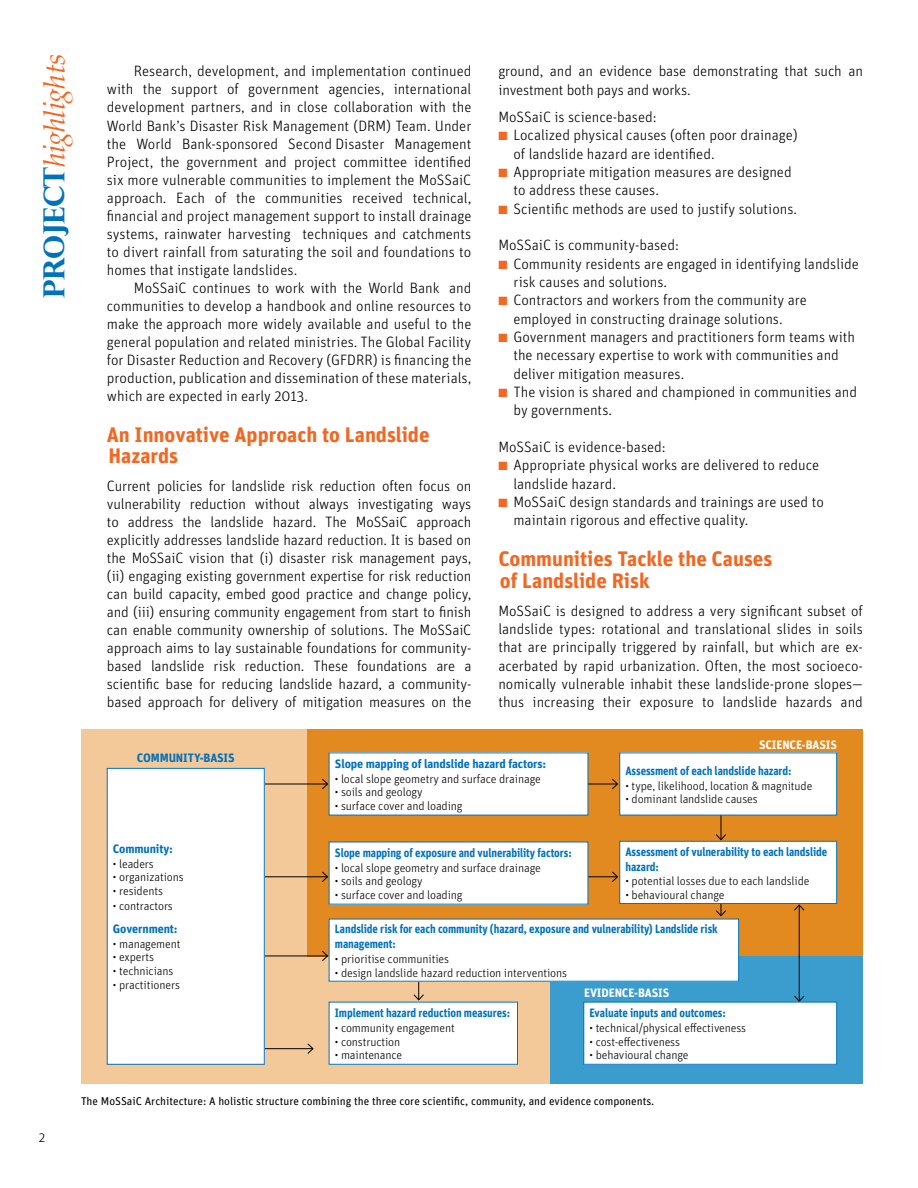
<style>
.page{position:relative;width:918px;height:1188px;background:#fff}
.page>*{position:absolute;margin:0;border:0;box-sizing:border-box;transform-origin:0 0}
.t1{font:italic 29.25px "Palatino";letter-spacing:-.02em;color:#f26722}
.t2{font:700 21px/21px "Unit";color:#f26722}
.t3{font:300 15px/18px "Unit";color:#000}
.t4{font:300 13.5px "Unit";color:#000}
.t5{font:300 12.15px "Unit";letter-spacing:-.01em;color:#000}
.t6{font:700 12.15px/14.9px "Unit";letter-spacing:-.01em;color:#0072bc;scale:.9 1}
.t7{font:700 12.15px "Unit";letter-spacing:-.01em;color:#0072bc}
.t8{font:700 12.15px "Unit";letter-spacing:-.01em;color:#fff}
.t9{font:11.25px "Unit";color:#000}
.s1{font-family:"Perpetua Titling";font-weight:700;font-style:normal;color:#0072bc}
.s2{color:#f26722}
</style>
<div class="page">
<div style="left:81px;top:729px;width:475px;height:355px;background:#f3c99a"></div>
<div style="left:308px;top:729px;width:555px;height:227px;background:#e2891f"></div>
<div style="left:551px;top:956px;width:312px;height:128px;background:#3b9cce"></div>
<hr style="left:213px;top:1048px;width:100px;height:1px;background:#000">
<svg style="left:307px;top:1043px;width:7px;height:11px"></svg>
<hr style="left:799px;top:905px;width:1px;height:96px;background:#000">
<svg style="left:793px;top:995px;width:12px;height:7px"></svg>
<svg style="left:794px;top:904px;width:11px;height:7px"></svg>
<hr style="left:721px;top:787px;width:1px;height:53px;background:#000">
<svg style="left:715px;top:833px;width:12px;height:8px"></svg>
<hr style="left:721px;top:863px;width:1px;height:53px;background:#000">
<svg style="left:716px;top:910px;width:10px;height:7px"></svg>
<hr style="left:418px;top:947px;width:1px;height:53px;background:#000">
<svg style="left:413px;top:994px;width:11px;height:7px"></svg>
<hr style="left:238px;top:784px;width:90px;height:1px;background:#000">
<svg style="left:321px;top:778px;width:8px;height:12px"></svg>
<hr style="left:238px;top:876px;width:90px;height:1px;background:#000">
<svg style="left:321px;top:871px;width:8px;height:12px"></svg>
<hr style="left:238px;top:956px;width:90px;height:1px;background:#000">
<svg style="left:321px;top:950px;width:8px;height:12px"></svg>
<hr style="left:528px;top:784px;width:90px;height:1px;background:#000">
<svg style="left:611px;top:779px;width:7px;height:10px"></svg>
<hr style="left:528px;top:876px;width:90px;height:1px;background:#000">
<svg style="left:611px;top:871px;width:8px;height:11px"></svg>
<div style="left:107px;top:768px;width:157px;height:296px;background:#fff"></div>
<div style="left:107px;top:768px;width:158px;height:297px;border:1px solid #0072bc"></div>
<div style="left:329px;top:842px;width:259px;height:62px;background:#fff"></div>
<div style="left:329px;top:1002px;width:188px;height:62px;background:#fff"></div>
<div style="left:329px;top:1002px;width:189px;height:63px;border:1px solid #0072bc"></div>
<div style="left:584px;top:1002px;width:253px;height:62px;background:#fff"></div>
<div style="left:583px;top:1002px;width:254px;height:63px;border:1px solid #0072bc"></div>
<div style="left:620px;top:841px;width:217px;height:62px;background:#fff"></div>
<div style="left:619px;top:841px;width:218px;height:63px;border:1px solid #0072bc"></div>
<div style="left:620px;top:753px;width:217px;height:62px;background:#fff"></div>
<div style="left:329px;top:919px;width:410px;height:62px;background:#fff"></div>
<div style="left:329px;top:753px;width:259px;height:62px;background:#fff"></div>
<h1 class="t1" style="left:31px;top:298px;width:245px;rotate:-90deg"><span class="s1">Project</span>highlights</h1>
<p class="t3" style="left:107px;top:62px;width:366px;text-align:justify;text-indent:27px">Research, development, and implementation continued with the support of government agencies, international development partners, and in close collaboration with the World Bank’s Disaster Risk Management (DRM) Team. Under the World Bank-sponsored Second Disaster Management Project, the government and project committee identified six more vulnerable communities to implement the MoSSaiC approach. Each of the communities received technical, financial and project management support to install drainage systems, rainwater harvesting techniques and catchments to divert rainfall from saturating the soil and foundations to homes that instigate landslides.</p>
<p class="t3" style="left:107px;top:279px;width:366px;text-align:justify;text-indent:27px">MoSSaiC continues to work with the World Bank and communities to develop a handbook and online resources to make the approach more widely available and useful to the general population and related ministries. The Global Facility for Disaster Reduction and Recovery (GFDRR) is financing the production, publication and dissemination of these materials, which are expected in early 2013.</p>
<h2 class="t2" style="left:107px;top:424px;width:324px">An Innovative Approach to Landslide<br>Hazards</h2>
<p class="t3" style="left:107px;top:476px;width:366px;text-align:justify">Current policies for landslide risk reduction often focus on vulnerability reduction without always investigating ways to address the landslide hazard. The MoSSaiC approach explicitly addresses landslide hazard reduction. It is based on the MoSSaiC vision that (i) disaster risk management pays, (ii) engaging existing government expertise for risk reduction can build capacity, embed good practice and change policy, and (iii) ensuring community engagement from start to finish can enable community ownership of solutions. The MoSSaiC approach aims to lay sustainable foundations for community&shy;based landslide risk reduction. These foundations are a scientific base for reducing landslide hazard, a community&shy;based approach for delivery of mitigation measures on the</p>
<p class="t3" style="left:498px;top:62px;width:366px">ground, and an evidence base demonstrating that such an investment both pays and works.</p>
<p class="t3" style="left:498px;top:108px;width:160px">MoSSaiC is science-based:</p>
<p class="t3" style="left:513px;top:126px;width:286px;text-indent:-15px"><span class="s2">■</span> Localized physical causes (often poor drainage) of landslide hazard are identified.</p>
<p class="t3" style="left:513px;top:162px;width:280px;text-indent:-15px"><span class="s2">■</span> Appropriate mitigation measures are designed to address these causes.</p>
<p class="t3" style="left:498px;top:199px;width:300px"><span class="s2">■</span> Scientific methods are used to justify solutions.</p>
<p class="t3" style="left:498px;top:236px;width:182px">MoSSaiC is community-based:</p>
<p class="t3" style="left:513px;top:254px;width:347px;text-indent:-15px"><span class="s2">■</span> Community residents are engaged in identifying landslide risk causes and solutions.</p>
<p class="t3" style="left:513px;top:291px;width:295px;text-indent:-15px"><span class="s2">■</span> Contractors and workers from the community are employed in constructing drainage solutions.</p>
<p class="t3" style="left:513px;top:327px;width:343px;text-indent:-15px"><span class="s2">■</span> Government managers and practitioners form teams with the necessary expertise to work with communities and deliver mitigation measures.</p>
<p class="t3" style="left:513px;top:382px;width:345px;text-indent:-15px"><span class="s2">■</span> The vision is shared and championed in communities and by governments.</p>
<p class="t3" style="left:498px;top:438px;width:169px">MoSSaiC is evidence-based:</p>
<p class="t3" style="left:513px;top:456px;width:307px;text-indent:-15px"><span class="s2">■</span> Appropriate physical works are delivered to reduce landslide hazard.</p>
<p class="t3" style="left:513px;top:492px;width:312px;text-indent:-15px"><span class="s2">■</span> MoSSaiC design standards and trainings are used to maintain rigorous and effective quality.</p>
<h2 class="t2" style="left:498px;top:548px;width:276px">Communities Tackle the Causes of Landslide Risk</h2>
<p class="t3" style="left:498px;top:601px;width:366px;text-align:justify">MoSSaiC is designed to address a very significant subset of landslide types: rotational and translational slides in soils that are principally triggered by rainfall, but which are ex&shy;acerbated by rapid urbanization. Often, the most socioeco&shy;nomically vulnerable inhabit these landslide-prone slopes— thus increasing their exposure to landslide hazards and</p>
<p class="t8" style="left:759px;top:737px;width:79px">SCIENCE-BASIS</p>
<p class="t7" style="left:137px;top:750px;width:100px">COMMUNITY-BASIS</p>
<p class="t7" style="left:113px;top:841px;width:61px">Community:</p>
<p class="t5" style="left:113px;top:856px;width:42px">• leaders</p>
<p class="t5" style="left:113px;top:870px;width:72px">• organizations</p>
<p class="t5" style="left:113px;top:883px;width:52px">• residents</p>
<p class="t5" style="left:113px;top:898px;width:61px">• contractors</p>
<p class="t7" style="left:113px;top:921px;width:66px">Government:</p>
<p class="t5" style="left:113px;top:936px;width:69px">• management</p>
<p class="t5" style="left:113px;top:949px;width:43px">• experts</p>
<p class="t5" style="left:113px;top:963px;width:62px">• technicians</p>
<p class="t5" style="left:113px;top:978px;width:69px">• practitioners</p>
<p class="t7" style="left:335px;top:756px;width:213px">Slope mapping of landslide hazard factors:</p>
<p class="t5" style="left:335px;top:771px;width:207px">• local slope geometry and surface drainage</p>
<p class="t5" style="left:335px;top:785px;width:89px">• soils and geology</p>
<p class="t5" style="left:335px;top:798px;width:129px">• surface cover and loading</p>
<p class="t6" style="left:335px;top:845px;width:265px">Slope mapping of exposure and vulnerability factors:</p>
<p class="t5" style="left:335px;top:860px;width:207px">• local slope geometry and surface drainage</p>
<p class="t5" style="left:335px;top:874px;width:89px">• soils and geology</p>
<p class="t5" style="left:335px;top:887px;width:129px">• surface cover and loading</p>
<p class="t6" style="left:625px;top:763px;width:186px">Assessment of each landslide hazard:</p>
<p class="t5" style="left:625px;top:778px;width:188px">• type, likelihood, location &amp; magnitude</p>
<p class="t5" style="left:625px;top:791px;width:134px">• dominant landslide causes</p>
<p class="t6" style="left:625px;top:844px;width:226px">Assessment of vulnerability to each landslide hazard:</p>
<p class="t5" style="left:625px;top:874px;width:186px">• potential losses due to each landslide</p>
<p class="t5" style="left:625px;top:887px;width:101px">• behavioural change</p>
<p class="t6" style="left:335px;top:922px;width:427px">Landslide risk for each community (hazard, exposure and vulnerability) Landslide risk management:</p>
<p class="t5" style="left:335px;top:951px;width:116px">• prioritise communities</p>
<p class="t5" style="left:335px;top:965px;width:234px">• design landslide hazard reduction interventions</p>
<p class="t6" style="left:335px;top:1005px;width:196px">Implement hazard reduction measures:</p>
<p class="t5" style="left:335px;top:1020px;width:121px">• community engagement</p>
<p class="t5" style="left:335px;top:1034px;width:67px">• construction</p>
<p class="t5" style="left:335px;top:1047px;width:69px">• maintenance</p>
<p class="t8" style="left:584px;top:986px;width:87px">EVIDENCE-BASIS</p>
<p class="t6" style="left:590px;top:1005px;width:153px">Evaluate inputs and outcomes:</p>
<p class="t5" style="left:590px;top:1020px;width:158px">• technical/physical effectiveness</p>
<p class="t5" style="left:590px;top:1034px;width:92px">• cost-effectiveness</p>
<p class="t5" style="left:590px;top:1047px;width:101px">• behavioural change</p>
<p class="t4" style="left:39px;top:1129px;width:8px">2</p>
<p class="t9" style="left:81px;top:1094px;width:575px">The MoSSaiC Architecture: A holistic structure combining the three core scientific, community, and evidence components.</p>
</div>
